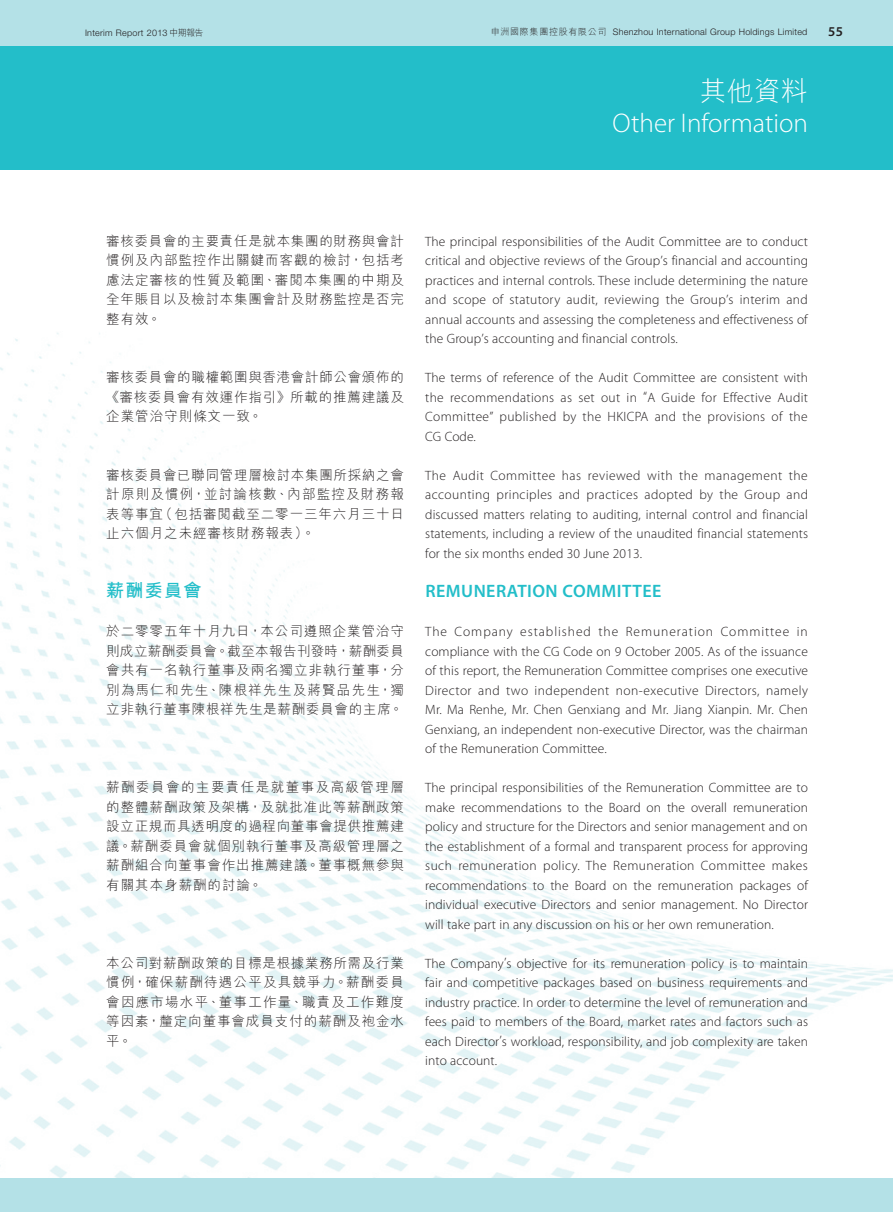
<style>
.page{position:relative;width:893px;height:1212px;background:#fff}
.page>*{position:absolute;margin:0;border:0;box-sizing:border-box;transform-origin:0 0}
.t1{font:300 27px "Myriad Pro";color:#fff}
.t2{font:300 27px "M Hei HK";color:#fff}
.Heading_1{font:600 18px "Myriad Pro";letter-spacing:.025em;color:#23bec9}
.C_Heading_1{font:700 18px "M Hei HK";letter-spacing:.07em;color:#23bec9}
.Body_Text{font:300 13.5px/19.5px "Myriad Pro";letter-spacing:.005em;color:#231f20;text-align:justify}
.C_Body_Text{font:300 13.5px/19.5px "M Hei HK";letter-spacing:.07em;color:#231f20;text-align:justify}
.t3{font:600 13.5px "Myriad Pro";color:#231f20}
.t4{font:300 9px "Helvetica Neue LT Std";letter-spacing:.03em;color:#231f20}
.s1{font-family:"M Hei HK"}
</style>
<div class="page">
<img style="left:0;top:333px;width:893px;height:845px">
<div style="left:0;top:0;width:893px;height:170px;background:#23bec9"></div>
<div style="left:0;top:0;width:893px;height:46px;background:#b4e1e7"></div>
<div style="left:0;top:1178px;width:893px;height:34px;background:#b4e1e7"></div>
<p class="t4" style="left:85px;top:27px;width:120px">Interim Report 2013 <span class="s1">中期報告</span></p>
<p class="t4" style="left:491px;top:26px;width:318px"><span class="s1">申洲國際集團控股有限公司</span> Shenzhou International Group Holdings Limited</p>
<p class="t3" style="left:828px;top:23px;width:16px">55</p>
<h1 class="t2" style="left:700px;top:77px;width:110px">其他資料</h1>
<h1 class="t1" style="left:612px;top:107px;width:197px">Other Information</h1>
<p class="C_Body_Text" style="left:106px;top:231px;width:299px">審核委員會的主要責任是就本集團的財務與會計慣例及內部監控作出關鍵而客觀的檢討，包括考慮法定審核的性質及範圍、審閱本集團的中期及全年賬目以及檢討本集團會計及財務監控是否完整有效。</p>
<p class="C_Body_Text" style="left:106px;top:368px;width:299px">審核委員會的職權範圍與香港會計師公會頒佈的《審核委員會有效運作指引》所載的推薦建議及企業管治守則條文一致。</p>
<p class="C_Body_Text" style="left:106px;top:465px;width:299px">審核委員會已聯同管理層檢討本集團所採納之會計原則及慣例，並討論核數、內部監控及財務報表等事宜（包括審閱截至二零一三年六月三十日止六個月之未經審核財務報表）。</p>
<p class="C_Heading_1" style="left:106px;top:577px;width:97px">薪酬委員會</p>
<p class="C_Body_Text" style="left:106px;top:621px;width:299px">於二零零五年十月九日，本公司遵照企業管治守則成立薪酬委員會。截至本報告刊發時，薪酬委員會共有一名執行董事及兩名獨立非執行董事，分別為馬仁和先生、陳根祥先生及蔣賢品先生，獨立非執行董事陳根祥先生是薪酬委員會的主席。</p>
<p class="C_Body_Text" style="left:106px;top:777px;width:299px">薪酬委員會的主要責任是就董事及高級管理層的整體薪酬政策及架構，及就批准此等薪酬政策設立正規而具透明度的過程向董事會提供推薦建議。薪酬委員會就個別執行董事及高級管理層之薪酬組合向董事會作出推薦建議。董事概無參與有關其本身薪酬的討論。</p>
<p class="C_Body_Text" style="left:106px;top:953px;width:299px">本公司對薪酬政策的目標是根據業務所需及行業慣例，確保薪酬待遇公平及具競爭力。薪酬委員會因應市場水平、董事工作量、職責及工作難度等因素，釐定向董事會成員支付的薪酬及袍金水平。</p>
<p class="Body_Text" style="left:425px;top:232px;width:384px">The principal responsibilities of the Audit Committee are to conduct critical and objective reviews of the Group’s financial and accounting practices and internal controls. These include determining the nature and scope of statutory audit, reviewing the Group’s interim and annual accounts and assessing the completeness and effectiveness of the Group’s accounting and financial controls.</p>
<p class="Body_Text" style="left:425px;top:368px;width:384px">The terms of reference of the Audit Committee are consistent with the recommendations as set out in “A Guide for Effective Audit Committee” published by the HKICPA and the provisions of the CG Code.</p>
<p class="Body_Text" style="left:425px;top:466px;width:384px">The Audit Committee has reviewed with the management the accounting principles and practices adopted by the Group and discussed matters relating to auditing, internal control and financial statements, including a review of the unaudited financial statements for the six months ended 30 June 2013.</p>
<p class="Heading_1" style="left:425px;top:579px;width:238px">REMUNERATION COMMITTEE</p>
<p class="Body_Text" style="left:425px;top:622px;width:384px">The Company established the Remuneration Committee in compliance with the CG Code on 9 October 2005. As of the issuance of this report, the Remuneration Committee comprises one executive Director and two independent non-executive Directors, namely Mr. Ma Renhe, Mr. Chen Genxiang and Mr. Jiang Xianpin. Mr. Chen Genxiang, an independent non-executive Director, was the chairman of the Remuneration Committee.</p>
<p class="Body_Text" style="left:425px;top:778px;width:384px">The principal responsibilities of the Remuneration Committee are to make recommendations to the Board on the overall remuneration policy and structure for the Directors and senior management and on the establishment of a formal and transparent process for approving such remuneration policy. The Remuneration Committee makes recommendations to the Board on the remuneration packages of individual executive Directors and senior management. No Director will take part in any discussion on his or her own remuneration.</p>
<p class="Body_Text" style="left:425px;top:953px;width:384px">The Company’s objective for its remuneration policy is to maintain fair and competitive packages based on business requirements and industry practice. In order to determine the level of remuneration and fees paid to members of the Board, market rates and factors such as each Director’s workload, responsibility, and job complexity are taken into account.</p>
</div>
